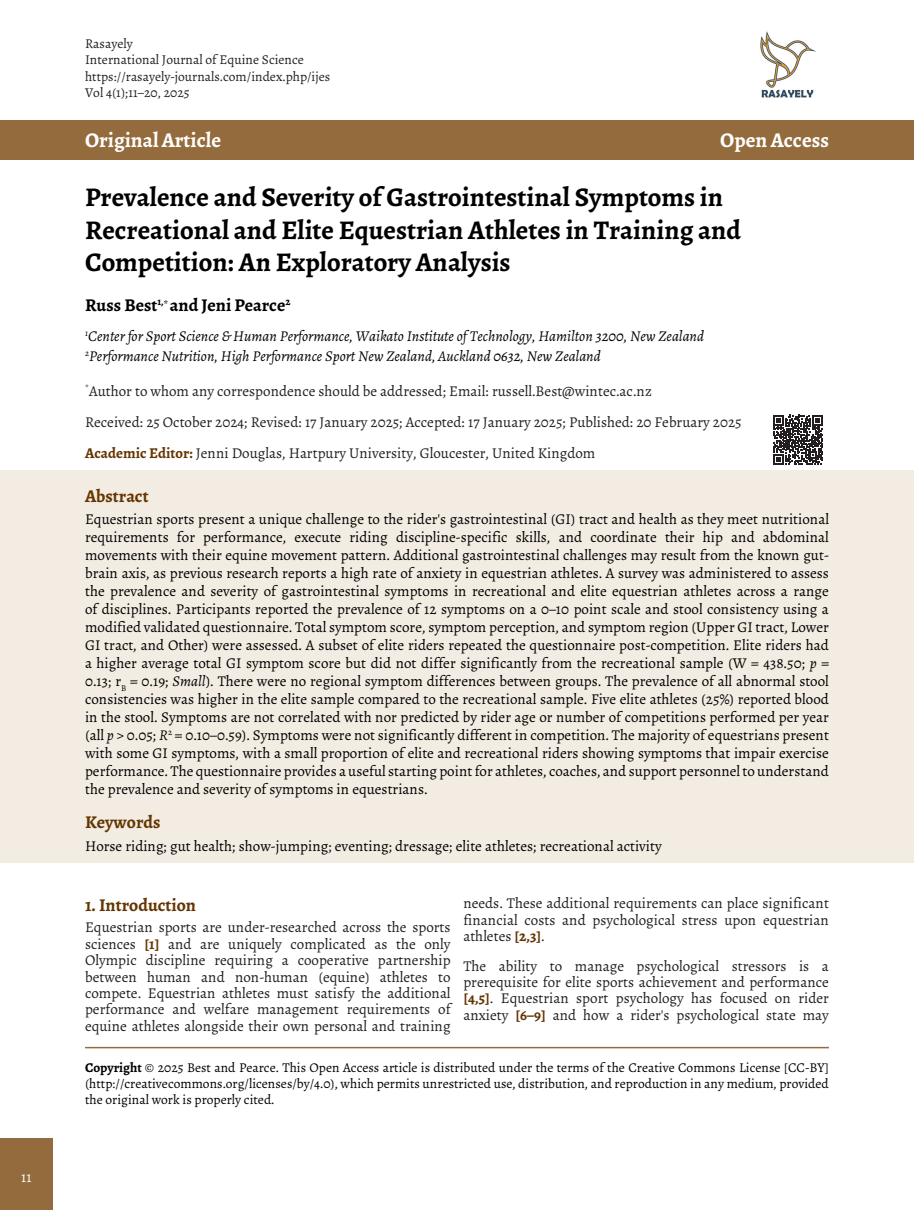
<style>
.page{position:relative;width:914px;height:1210px;background:#fff}
.page>*{position:absolute;margin:0;border:0;box-sizing:border-box;transform-origin:0 0}
.t1{font:700 27px/32.4px "Alegreya";color:#000}
.t2{font:700 21px "Alegreya";color:#fff}
.t3{font:700 18px "Alegreya";color:#643501}
.t4{font:700 18px "Alegreya";color:#000}
.t5{font:15px/18px "Alegreya";color:#000;text-align:justify}
.t6{font:15px/16.5px "Alegreya";color:#231f20;text-align:justify}
.t7{font:italic 15px/20.7px "Alegreya";color:#000}
.t8{font:15px "Alegreya";color:#fff}
.t9{font:13.5px/16.2px "Alegreya";color:#000;text-align:justify}
.t10{font:13.5px/16.2px "Alegreya";color:#231f20}
.s1{font-weight:700;color:#643501}
.s2{font-style:italic}
.s3{font-weight:700}
.s4{font-family:"Minion Pro"}
</style>
<div class="page">
<div style="left:0;top:120px;width:914px;height:39px;background:#946b3c"></div>
<hr style="left:85px;top:1047px;width:744px;height:1px;background:#946b3c">
<div style="left:0;top:470px;width:914px;height:393px;background:#f3ece3"></div>
<img style="left:760px;top:31px;width:56px;height:67px">
<div style="left:0;top:1138px;width:53px;height:72px;background:#946b3c"></div>
<svg style="left:773px;top:415px;width:50px;height:49px"></svg>
<p class="t8" style="left:21px;top:1167px;width:12px">11</p>
<p class="t10" style="left:85px;top:36px;width:247px">Rasayely<br>International Journal of Equine Science https://rasayely-journals.com/index.php/ijes<br>Vol 4(1);11–20, 2025</p>
<h2 class="t2" style="left:85px;top:127px;width:138px">Original Article</h2>
<h2 class="t2" style="left:720px;top:127px;width:110px">Open Access</h2>
<h1 class="t1" style="left:85px;top:181px;width:657px">Prevalence and Severity of Gastrointestinal Symptoms in<br>Recreational and Elite Equestrian Athletes in Training and<br>Competition: An Exploratory Analysis</h1>
<p class="t4" style="left:85px;top:294px;width:207px">Russ Best<sup>1,*</sup> and Jeni Pearce<sup>2</sup></p>
<p class="t7" style="left:85px;top:325px;width:620px"><sup>1</sup>Center for Sport Science &amp; Human Performance, Waikato Institute of Technology, Hamilton 3200, New Zealand<br><sup>2</sup>Performance Nutrition, High Performance Sport New Zealand, Auckland 0632, New Zealand</p>
<p class="t6" style="left:85px;top:376px;width:658px;line-height:30.8px;text-align:left"><sup>*</sup>Author to whom any correspondence should be addressed; Email: russell.Best@wintec.ac.nz<br>Received: 25 October 2024; Revised: 17 January 2025; Accepted: 17 January 2025; Published: 20 February 2025<br><span class="s1">Academic Editor:</span> Jenni Douglas, Hartpury University, Gloucester, United Kingdom</p>
<p class="t3" style="left:85px;top:484px;width:65px">Abstract</p>
<p class="t5" style="left:85px;top:510px;width:745px">Equestrian sports present a unique challenge to the rider's gastrointestinal (GI) tract and health as they meet nutritional requirements for performance, execute riding discipline-specific skills, and coordinate their hip and abdominal movements with their equine movement pattern. Additional gastrointestinal challenges may result from the known gut&shy;brain axis, as previous research reports a high rate of anxiety in equestrian athletes. A survey was administered to assess the prevalence and severity of gastrointestinal symptoms in recreational and elite equestrian athletes across a range of disciplines. Participants reported the prevalence of 12 symptoms on a 0–10 point scale and stool consistency using a modified validated questionnaire. Total symptom score, symptom perception, and symptom region (Upper GI tract, Lower GI tract, and Other) were assessed. A subset of elite riders repeated the questionnaire post-competition. Elite riders had a higher average total GI symptom score but did not differ significantly from the recreational sample (W = 438.50; <span class="s2">p</span> = 0.13; r<sub>B</sub> = 0.19; <span class="s2">Small</span>). There were no regional symptom differences between groups. The prevalence of all abnormal stool consistencies was higher in the elite sample compared to the recreational sample. Five elite athletes (25%) reported blood in the stool. Symptoms are not correlated with nor predicted by rider age or number of competitions performed per year (all <span class="s2">p</span> &gt; 0.05; <span class="s2">R</span><sup>2</sup> = 0.10–0.59). Symptoms were not significantly different in competition. The majority of equestrians present with some GI symptoms, with a small proportion of elite and recreational riders showing symptoms that impair exercise performance. The questionnaire provides a useful starting point for athletes, coaches, and support personnel to understand the prevalence and severity of symptoms in equestrians.</p>
<p class="t3" style="left:85px;top:811px;width:77px">Keywords</p>
<p class="t5" style="left:85px;top:836px;width:578px">Horse riding; gut health; show-jumping; eventing; dressage; elite athletes; recreational activity</p>
<p class="t3" style="left:85px;top:894px;width:113px">1. Introduction</p>
<p class="t6" style="left:85px;top:919px;width:367px">Equestrian sports are under-researched across the sports sciences <span class="s1">[1]</span> and are uniquely complicated as the only Olympic discipline requiring a cooperative partnership between human and non-human (equine) athletes to compete. Equestrian athletes must satisfy the additional performance and welfare management requirements of equine athletes alongside their own personal and training</p>
<p class="t6" style="left:463px;top:895px;width:367px">needs. These additional requirements can place significant financial costs and psychological stress upon equestrian athletes <span class="s1">[2,3]</span>.</p>
<p class="t6" style="left:463px;top:957px;width:367px">The ability to manage psychological stressors is a prerequisite for elite sports achievement and performance <span class="s1">[4,5]</span>. Equestrian sport psychology has focused on rider anxiety <span class="s1">[6–9]</span> and how a rider's psychological state may</p>
<p class="t9" style="left:85px;top:1059px;width:745px"><span class="s3">Copyright</span> © 2025 Best and Pearce. This Open Access article is distributed under the terms of the Creative Commons License [CC-BY] (http<span class="s4">:</span>//creativecommons.org/licenses/by/4.0), which permits unrestricted use, distribution, and reproduction in any medium, provided the original work is properly cited.</p>
</div>
